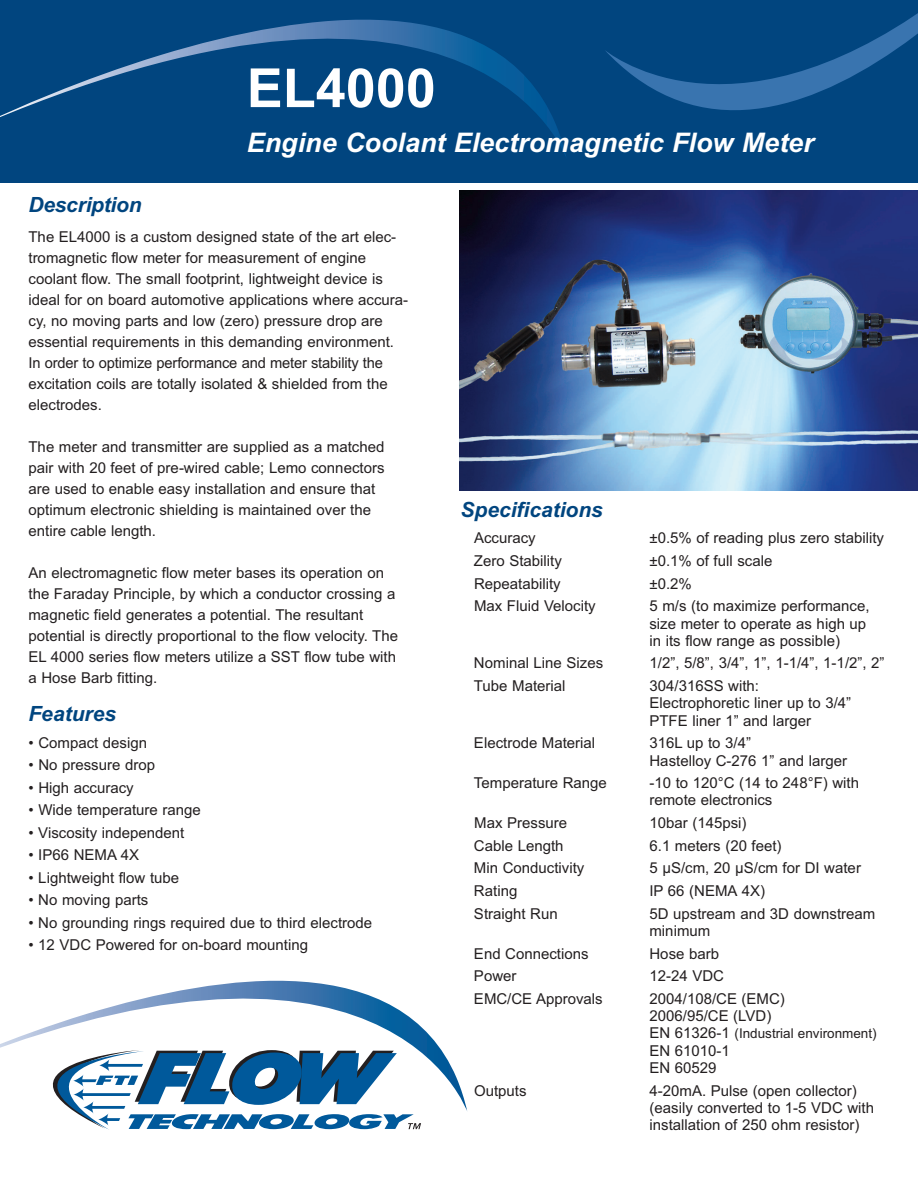
<style>
.page{position:relative;width:918px;height:1188px;background:#fff}
.page>*{position:absolute;margin:0;border:0;box-sizing:border-box;transform-origin:0 0}
.t1{font:700 54px "Arial";color:#fff}
.t2{font:italic 700 27px "Arial";color:#fff}
.t3{font:italic 700 21px "Arial";color:#01457f}
.t4{font:15px/21px "Arial";color:#231f20}
.t5{font:13.5px "Arial";color:#231f20}
.s1{font-size:15px}
</style>
<div class="page">
<div style="left:0;top:0;width:918px;height:182px;background:#01457f"></div>
<svg style="left:0;top:980px;width:467px;height:131px"></svg>
<svg style="left:0;top:1050px;width:421px;height:80px"></svg>
<img style="left:459px;top:190px;width:459px;height:300px">
<svg style="left:0;top:19px;width:566px;height:137px"></svg>
<svg style="left:606px;top:13px;width:312px;height:97px"></svg>
<h1 class="t1" style="left:247px;top:57px;width:191px">EL4000</h1>
<h2 class="t2" style="left:247px;top:127px;width:569px">Engine Coolant Electromagnetic Flow Meter</h2>
<h3 class="t3" style="left:28px;top:192px;width:115px">Description</h3>
<p class="t4" style="left:28px;top:226px;width:381px">The EL4000 is a custom designed state of the art elec&shy;tromagnetic flow meter for measurement of engine coolant flow. The small footprint, lightweight device is ideal for on board automotive applications where accura&shy;cy, no moving parts and low (zero) pressure drop are essential requirements in this demanding environment.<br>In order to optimize performance and meter stability the excitation coils are totally isolated &amp; shielded from the electrodes.</p>
<p class="t4" style="left:29px;top:436px;width:358px">The meter and transmitter are supplied as a matched pair with 20 feet of pre-wired cable; Lemo connectors are used to enable easy installation and ensure that optimum electronic shielding is maintained over the entire cable length.</p>
<p class="t4" style="left:29px;top:562px;width:371px">An electromagnetic flow meter bases its operation on the Faraday Principle, by which a conductor crossing a magnetic field generates a potential. The resultant potential is directly proportional to the flow velocity. The EL 4000 series flow meters utilize a SST flow tube with a Hose Barb fitting.</p>
<h3 class="t3" style="left:28px;top:702px;width:89px">Features</h3>
<p class="t4" style="left:28px;top:732px;width:120px">• Compact design</p>
<p class="t4" style="left:29px;top:755px;width:128px">• No pressure drop</p>
<p class="t4" style="left:29px;top:777px;width:107px">• High accuracy</p>
<p class="t4" style="left:29px;top:800px;width:174px">• Wide temperature range</p>
<p class="t4" style="left:28px;top:822px;width:157px">• Viscosity independent</p>
<p class="t4" style="left:28px;top:845px;width:112px">• IP66 NEMA 4X</p>
<p class="t4" style="left:28px;top:867px;width:152px">• Lightweight flow tube</p>
<p class="t4" style="left:28px;top:890px;width:121px">• No moving parts</p>
<p class="t4" style="left:28px;top:912px;width:345px">• No grounding rings required due to third electrode</p>
<p class="t4" style="left:28px;top:935px;width:281px">• 12 VDC Powered for on-board mounting</p>
<h3 class="t3" style="left:460px;top:498px;width:144px">Specifications</h3>
<p class="t4" style="left:474px;top:528px;width:63px">Accuracy</p>
<p class="t4" style="left:650px;top:528px;width:236px">±0.5% of reading plus zero stability</p>
<p class="t4" style="left:474px;top:550px;width:89px">Zero Stability</p>
<p class="t4" style="left:649px;top:550px;width:124px">±0.1% of full scale</p>
<p class="t4" style="left:474px;top:573px;width:88px">Repeatability</p>
<p class="t4" style="left:649px;top:573px;width:44px">±0.2%</p>
<p class="t4" style="left:474px;top:596px;width:123px">Max Fluid Velocity</p>
<p class="t4" style="left:649px;top:598px;width:222px;line-height:17.2px">5 m/s (to maximize performance, size meter to operate as high up in its flow range as possible)</p>
<p class="t4" style="left:474px;top:653px;width:131px">Nominal Line Sizes</p>
<p class="t4" style="left:649px;top:653px;width:237px">1/2”, 5/8”, 3/4”, 1”, 1-1/4”, 1-1/2”, 2”</p>
<p class="t4" style="left:474px;top:675px;width:93px">Tube Material</p>
<p class="t4" style="left:649px;top:677px;width:203px;line-height:17.2px">304/316SS with:<br>Electrophoretic liner up to 3/4”<br>PTFE liner 1” and larger</p>
<p class="t4" style="left:474px;top:733px;width:123px">Electrode Material</p>
<p class="t4" style="left:649px;top:734px;width:199px;line-height:17.2px">316L up to 3/4”<br>Hastelloy C-276 1” and larger</p>
<p class="t4" style="left:474px;top:773px;width:134px">Temperature Range</p>
<p class="t4" style="left:649px;top:774px;width:211px;line-height:17.2px">-10 to 120°C (14 to 248°F) with remote electronics</p>
<p class="t4" style="left:474px;top:812px;width:94px">Max Pressure</p>
<p class="t4" style="left:649px;top:812px;width:99px">10bar (145psi)</p>
<p class="t4" style="left:474px;top:835px;width:91px">Cable Length</p>
<p class="t4" style="left:649px;top:835px;width:134px">6.1 meters (20 feet)</p>
<p class="t4" style="left:474px;top:858px;width:112px">Min Conductivity</p>
<p class="t4" style="left:649px;top:858px;width:213px">5 μS/cm, 20 μS/cm for DI water</p>
<p class="t4" style="left:474px;top:880px;width:45px">Rating</p>
<p class="t4" style="left:649px;top:880px;width:117px">IP 66 (NEMA 4X)</p>
<p class="t4" style="left:474px;top:903px;width:85px">Straight Run</p>
<p class="t4" style="left:649px;top:905px;width:227px;line-height:17.2px">5D upstream and 3D downstream minimum</p>
<p class="t4" style="left:474px;top:943px;width:116px">End Connections</p>
<p class="t4" style="left:649px;top:943px;width:71px">Hose barb</p>
<p class="t4" style="left:474px;top:966px;width:44px">Power</p>
<p class="t4" style="left:649px;top:966px;width:76px">12-24 VDC</p>
<p class="t4" style="left:474px;top:988px;width:130px">EMC/CE Approvals</p>
<p class="t4" style="left:649px;top:990px;width:137px;line-height:17.2px">2004/108/CE (EMC)<br>2006/95/CE (LVD)</p>
<p class="t5" style="left:649px;top:1026px;width:229px"><span class="s1">EN 61326-1</span> (Industrial environment)</p>
<p class="t4" style="left:650px;top:1042px;width:82px;line-height:17.2px">EN 61010-1<br>EN 60529</p>
<p class="t4" style="left:474px;top:1080px;width:54px">Outputs</p>
<p class="t4" style="left:650px;top:1082px;width:226px;line-height:17.2px">4-20mA. Pulse (open collector) (easily converted to 1-5 VDC with installation of 250 ohm resistor)</p>
</div>
